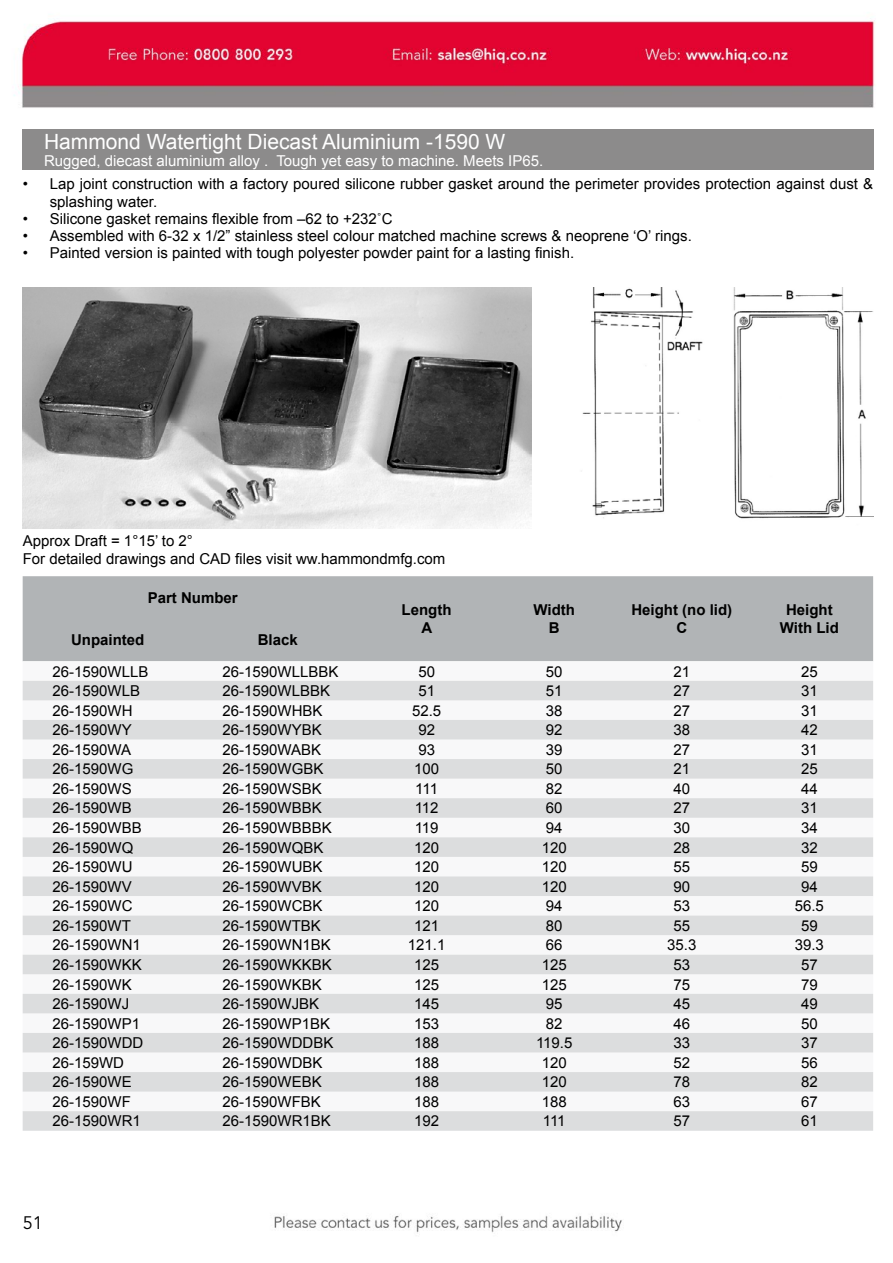
<style>
.page{position:relative;width:893px;height:1263px;background:#fff}
.page>*{position:absolute;margin:0;border:0;box-sizing:border-box;transform-origin:0 0}
.t1{font:21px "Arial";color:#fff}
.t2{font:18px "Avenir";color:#000}
.t3{font:15px/18px "Arial";color:#000}
.t4{font:700 15px/18px "Arial";color:#000;text-align:center}
.t5{font:15px "Arial";color:#fff}
</style>
<div class="page">
<img style="left:14px;top:20px;width:862px;height:1213px">
<div style="left:0;top:1160px;width:98px;height:103px;background:#fff"></div>
<div style="left:23px;top:130px;width:850px;height:39px;background:#8c8b8b"></div>
<div style="left:23px;top:576px;width:850px;height:85px;background:#b1b4b6"></div>
<svg style="left:23px;top:661px;width:850px;height:20px"></svg>
<svg style="left:23px;top:681px;width:850px;height:450px;fill:#dfe0e1"></svg>
<img style="left:23px;top:287px;width:509px;height:241px">
<img style="left:580px;top:287px;width:126px;height:241px">
<img style="left:725px;top:287px;width:148px;height:241px">
<h1 class="t1" style="left:44px;top:128px;width:463px">Hammond Watertight Diecast Aluminium -1590 W</h1>
<p class="t5" style="left:44px;top:151px;width:501px">Rugged, diecast aluminium alloy . Tough yet easy to machine. Meets IP65.</p>
<p class="t3" style="left:50px;top:175px;width:825px;text-indent:-27px">• Lap joint construction with a factory poured silicone rubber gasket around the perimeter provides protection against dust &amp; splashing water.</p>
<p class="t3" style="left:23px;top:209px;width:372px">• Silicone gasket remains flexible from –62 to +232˚C</p>
<p class="t3" style="left:23px;top:226px;width:671px">• Assembled with 6-32 x 1/2” stainless steel colour matched machine screws &amp; neoprene ‘O’ rings.</p>
<p class="t3" style="left:23px;top:243px;width:553px">• Painted version is painted with tough polyester powder paint for a lasting finish.</p>
<p class="t3" style="left:23px;top:532px;width:424px">Approx Draft = 1°15’ to 2°<br>For detailed drawings and CAD files visit ww.hammondmfg.com</p>
<p class="t4" style="left:148px;top:589px;width:92px">Part Number</p>
<p class="t4" style="left:402px;top:601px;width:51px">Length<br>A</p>
<p class="t4" style="left:533px;top:601px;width:43px">Width<br>B</p>
<p class="t4" style="left:631px;top:601px;width:102px">Height (no lid)<br>C</p>
<p class="t4" style="left:780px;top:601px;width:61px">Height<br>With Lid</p>
<p class="t4" style="left:71px;top:632px;width:75px">Unpainted</p>
<p class="t4" style="left:258px;top:632px;width:42px">Black</p>
<p class="t3" style="left:52px;top:662px;width:97px">26-1590WLLB</p>
<p class="t3" style="left:223px;top:662px;width:117px">26-1590WLLBBK</p>
<p class="t3" style="left:418px;top:662px;width:18px">50</p>
<p class="t3" style="left:546px;top:662px;width:18px">50</p>
<p class="t3" style="left:673px;top:662px;width:18px">21</p>
<p class="t3" style="left:801px;top:662px;width:18px">25</p>
<p class="t3" style="left:52px;top:682px;width:89px">26-1590WLB</p>
<p class="t3" style="left:223px;top:682px;width:109px">26-1590WLBBK</p>
<p class="t3" style="left:418px;top:682px;width:18px">51</p>
<p class="t3" style="left:546px;top:682px;width:18px">51</p>
<p class="t3" style="left:673px;top:682px;width:18px">27</p>
<p class="t3" style="left:801px;top:682px;width:18px">31</p>
<p class="t3" style="left:52px;top:701px;width:82px">26-1590WH</p>
<p class="t3" style="left:223px;top:701px;width:102px">26-1590WHBK</p>
<p class="t3" style="left:412px;top:701px;width:31px">52.5</p>
<p class="t3" style="left:546px;top:701px;width:18px">38</p>
<p class="t3" style="left:673px;top:701px;width:18px">27</p>
<p class="t3" style="left:801px;top:701px;width:18px">31</p>
<p class="t3" style="left:52px;top:721px;width:81px">26-1590WY</p>
<p class="t3" style="left:223px;top:721px;width:101px">26-1590WYBK</p>
<p class="t3" style="left:418px;top:721px;width:18px">92</p>
<p class="t3" style="left:546px;top:721px;width:18px">92</p>
<p class="t3" style="left:673px;top:721px;width:18px">38</p>
<p class="t3" style="left:801px;top:721px;width:18px">42</p>
<p class="t3" style="left:52px;top:741px;width:80px">26-1590WA</p>
<p class="t3" style="left:223px;top:741px;width:100px">26-1590WABK</p>
<p class="t3" style="left:418px;top:741px;width:18px">93</p>
<p class="t3" style="left:546px;top:741px;width:18px">39</p>
<p class="t3" style="left:673px;top:741px;width:18px">27</p>
<p class="t3" style="left:801px;top:741px;width:18px">31</p>
<p class="t3" style="left:52px;top:760px;width:82px">26-1590WG</p>
<p class="t3" style="left:223px;top:760px;width:102px">26-1590WGBK</p>
<p class="t3" style="left:414px;top:760px;width:27px">100</p>
<p class="t3" style="left:546px;top:760px;width:18px">50</p>
<p class="t3" style="left:673px;top:760px;width:18px">21</p>
<p class="t3" style="left:801px;top:760px;width:18px">25</p>
<p class="t3" style="left:52px;top:780px;width:81px">26-1590WS</p>
<p class="t3" style="left:223px;top:780px;width:101px">26-1590WSBK</p>
<p class="t3" style="left:415px;top:780px;width:24px">111</p>
<p class="t3" style="left:546px;top:780px;width:18px">82</p>
<p class="t3" style="left:673px;top:780px;width:18px">40</p>
<p class="t3" style="left:801px;top:780px;width:18px">44</p>
<p class="t3" style="left:52px;top:799px;width:81px">26-1590WB</p>
<p class="t3" style="left:223px;top:799px;width:101px">26-1590WBBK</p>
<p class="t3" style="left:415px;top:799px;width:25px">112</p>
<p class="t3" style="left:546px;top:799px;width:18px">60</p>
<p class="t3" style="left:673px;top:799px;width:18px">27</p>
<p class="t3" style="left:801px;top:799px;width:18px">31</p>
<p class="t3" style="left:52px;top:819px;width:91px">26-1590WBB</p>
<p class="t3" style="left:223px;top:819px;width:111px">26-1590WBBBK</p>
<p class="t3" style="left:415px;top:819px;width:25px">119</p>
<p class="t3" style="left:546px;top:819px;width:18px">94</p>
<p class="t3" style="left:673px;top:819px;width:18px">30</p>
<p class="t3" style="left:801px;top:819px;width:18px">34</p>
<p class="t3" style="left:52px;top:838px;width:82px">26-1590WQ</p>
<p class="t3" style="left:223px;top:838px;width:102px">26-1590WQBK</p>
<p class="t3" style="left:414px;top:838px;width:27px">120</p>
<p class="t3" style="left:542px;top:838px;width:27px">120</p>
<p class="t3" style="left:673px;top:838px;width:18px">28</p>
<p class="t3" style="left:801px;top:838px;width:18px">32</p>
<p class="t3" style="left:52px;top:858px;width:82px">26-1590WU</p>
<p class="t3" style="left:223px;top:858px;width:102px">26-1590WUBK</p>
<p class="t3" style="left:414px;top:858px;width:27px">120</p>
<p class="t3" style="left:542px;top:858px;width:27px">120</p>
<p class="t3" style="left:673px;top:858px;width:18px">55</p>
<p class="t3" style="left:801px;top:858px;width:18px">59</p>
<p class="t3" style="left:52px;top:877px;width:81px">26-1590WV</p>
<p class="t3" style="left:223px;top:877px;width:101px">26-1590WVBK</p>
<p class="t3" style="left:414px;top:877px;width:27px">120</p>
<p class="t3" style="left:542px;top:877px;width:27px">120</p>
<p class="t3" style="left:673px;top:877px;width:18px">90</p>
<p class="t3" style="left:801px;top:877px;width:18px">94</p>
<p class="t3" style="left:52px;top:897px;width:82px">26-1590WC</p>
<p class="t3" style="left:223px;top:897px;width:102px">26-1590WCBK</p>
<p class="t3" style="left:414px;top:897px;width:27px">120</p>
<p class="t3" style="left:546px;top:897px;width:18px">94</p>
<p class="t3" style="left:673px;top:897px;width:18px">53</p>
<p class="t3" style="left:795px;top:897px;width:31px">56.5</p>
<p class="t3" style="left:52px;top:917px;width:80px">26-1590WT</p>
<p class="t3" style="left:223px;top:917px;width:100px">26-1590WTBK</p>
<p class="t3" style="left:414px;top:917px;width:27px">121</p>
<p class="t3" style="left:546px;top:917px;width:18px">80</p>
<p class="t3" style="left:673px;top:917px;width:18px">55</p>
<p class="t3" style="left:801px;top:917px;width:18px">59</p>
<p class="t3" style="left:52px;top:936px;width:90px">26-1590WN1</p>
<p class="t3" style="left:223px;top:936px;width:110px">26-1590WN1BK</p>
<p class="t3" style="left:408px;top:936px;width:39px">121.1</p>
<p class="t3" style="left:546px;top:936px;width:18px">66</p>
<p class="t3" style="left:667px;top:936px;width:31px">35.3</p>
<p class="t3" style="left:795px;top:936px;width:31px">39.3</p>
<p class="t3" style="left:52px;top:956px;width:91px">26-1590WKK</p>
<p class="t3" style="left:223px;top:956px;width:111px">26-1590WKKBK</p>
<p class="t3" style="left:414px;top:956px;width:27px">125</p>
<p class="t3" style="left:542px;top:956px;width:27px">125</p>
<p class="t3" style="left:673px;top:956px;width:18px">53</p>
<p class="t3" style="left:801px;top:956px;width:18px">57</p>
<p class="t3" style="left:52px;top:975px;width:81px">26-1590WK</p>
<p class="t3" style="left:223px;top:975px;width:101px">26-1590WKBK</p>
<p class="t3" style="left:414px;top:975px;width:27px">125</p>
<p class="t3" style="left:542px;top:975px;width:27px">125</p>
<p class="t3" style="left:673px;top:975px;width:18px">75</p>
<p class="t3" style="left:801px;top:975px;width:18px">79</p>
<p class="t3" style="left:52px;top:995px;width:78px">26-1590WJ</p>
<p class="t3" style="left:223px;top:995px;width:98px">26-1590WJBK</p>
<p class="t3" style="left:414px;top:995px;width:27px">145</p>
<p class="t3" style="left:546px;top:995px;width:18px">95</p>
<p class="t3" style="left:673px;top:995px;width:18px">45</p>
<p class="t3" style="left:801px;top:995px;width:18px">49</p>
<p class="t3" style="left:52px;top:1014px;width:89px">26-1590WP1</p>
<p class="t3" style="left:223px;top:1014px;width:109px">26-1590WP1BK</p>
<p class="t3" style="left:414px;top:1014px;width:27px">153</p>
<p class="t3" style="left:546px;top:1014px;width:18px">82</p>
<p class="t3" style="left:673px;top:1014px;width:18px">46</p>
<p class="t3" style="left:801px;top:1014px;width:18px">50</p>
<p class="t3" style="left:52px;top:1034px;width:92px">26-1590WDD</p>
<p class="t3" style="left:223px;top:1034px;width:112px">26-1590WDDBK</p>
<p class="t3" style="left:414px;top:1034px;width:27px">188</p>
<p class="t3" style="left:536px;top:1034px;width:38px">119.5</p>
<p class="t3" style="left:673px;top:1034px;width:18px">33</p>
<p class="t3" style="left:801px;top:1034px;width:18px">37</p>
<p class="t3" style="left:52px;top:1054px;width:73px">26-159WD</p>
<p class="t3" style="left:223px;top:1054px;width:102px">26-1590WDBK</p>
<p class="t3" style="left:414px;top:1054px;width:27px">188</p>
<p class="t3" style="left:542px;top:1054px;width:27px">120</p>
<p class="t3" style="left:673px;top:1054px;width:18px">52</p>
<p class="t3" style="left:801px;top:1054px;width:18px">56</p>
<p class="t3" style="left:52px;top:1073px;width:81px">26-1590WE</p>
<p class="t3" style="left:223px;top:1073px;width:101px">26-1590WEBK</p>
<p class="t3" style="left:414px;top:1073px;width:27px">188</p>
<p class="t3" style="left:542px;top:1073px;width:27px">120</p>
<p class="t3" style="left:673px;top:1073px;width:18px">78</p>
<p class="t3" style="left:801px;top:1073px;width:18px">82</p>
<p class="t3" style="left:52px;top:1093px;width:80px">26-1590WF</p>
<p class="t3" style="left:223px;top:1093px;width:100px">26-1590WFBK</p>
<p class="t3" style="left:414px;top:1093px;width:27px">188</p>
<p class="t3" style="left:542px;top:1093px;width:27px">188</p>
<p class="t3" style="left:673px;top:1093px;width:18px">63</p>
<p class="t3" style="left:801px;top:1093px;width:18px">67</p>
<p class="t3" style="left:52px;top:1112px;width:90px">26-1590WR1</p>
<p class="t3" style="left:223px;top:1112px;width:110px">26-1590WR1BK</p>
<p class="t3" style="left:414px;top:1112px;width:27px">192</p>
<p class="t3" style="left:543px;top:1112px;width:24px">111</p>
<p class="t3" style="left:673px;top:1112px;width:18px">57</p>
<p class="t3" style="left:801px;top:1112px;width:18px">61</p>
<p class="t2" style="left:23px;top:1212px;width:22px">51</p>
</div>
